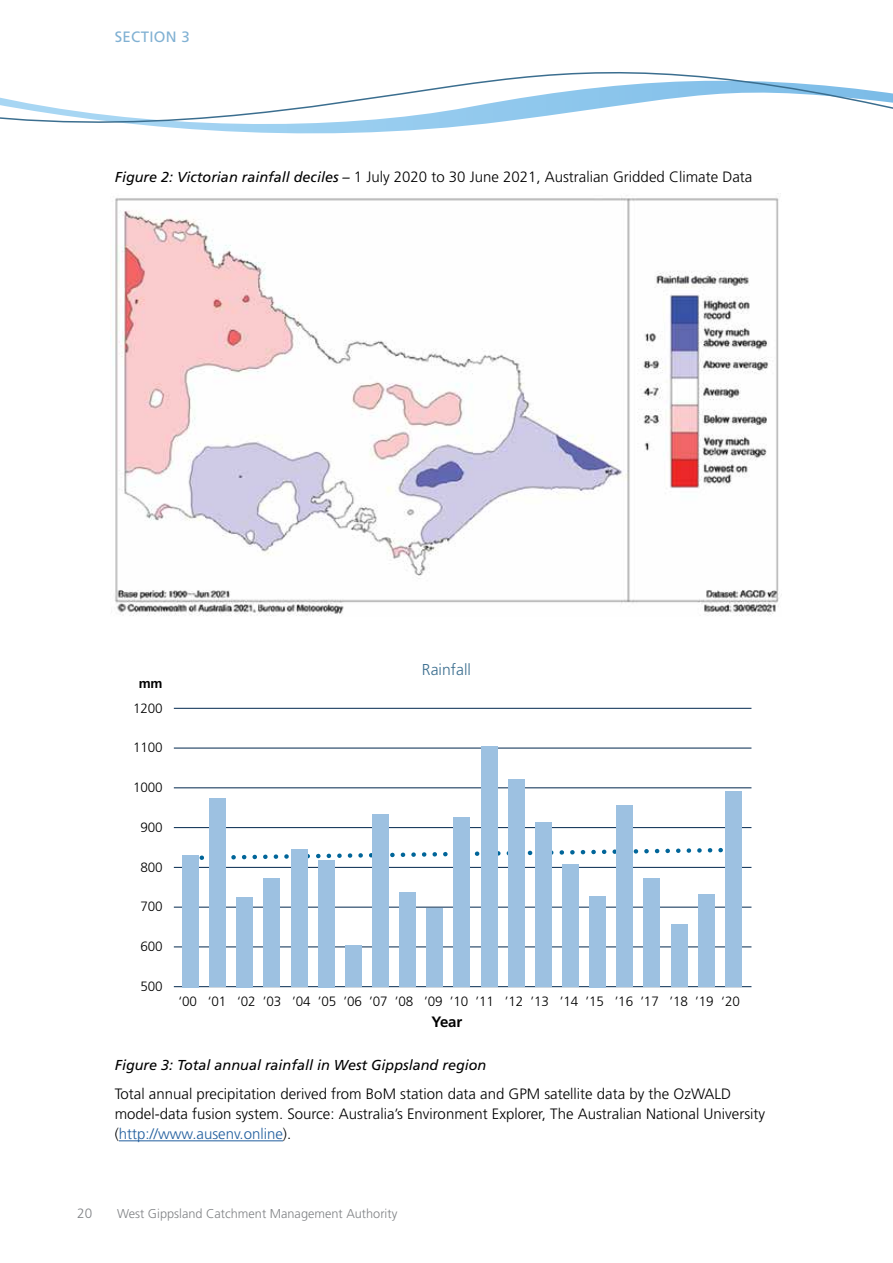
<style>
.page{position:relative;width:893px;height:1263px;background:#fff}
.page>*{position:absolute;margin:0;border:0;box-sizing:border-box;transform-origin:0 0}
.t1{font:300 15.75px "Frutiger";color:#3b6e8f}
.t2{font:300 15px/20.2px "Frutiger";color:#000}
.t3{font:15px "Frutiger";letter-spacing:.02em;color:#81b1d3}
.t4{font:700 15px "Frutiger";color:#000}
.t5{font:italic 14.4px "Frutiger";color:#000}
.t6{font:300 13.5px "Frutiger";letter-spacing:-.01em;color:#000}
.t7{font:300 13.5px "Frutiger";color:#808285}
.t8{font:700 13.5px "Frutiger";color:#000}
.t9{font:300 12.75px "Frutiger";color:#808285}
.s1{font-weight:400;font-style:italic;font-size:14.4px}
.s2{color:#215e9e}
</style>
<div class="page">
<svg style="left:0;top:72px;width:893px;height:62px"></svg>
<img style="left:110px;top:193px;width:672px;height:423px">
<svg style="left:199px;top:847px;width:524px;height:13px"></svg>
<hr style="left:174px;top:708px;width:577px;height:1px;background:#00274d">
<hr style="left:174px;top:787px;width:577px;height:1px;background:#00274d">
<hr style="left:174px;top:827px;width:577px;height:1px;background:#00274d">
<hr style="left:174px;top:867px;width:577px;height:1px;background:#00274d">
<hr style="left:174px;top:748px;width:577px;height:1px;background:#00274d">
<hr style="left:174px;top:907px;width:577px;height:1px;background:#00274d">
<hr style="left:174px;top:946px;width:577px;height:1px;background:#00274d">
<hr style="left:174px;top:986px;width:577px;height:1px;background:#00274d">
<div style="left:182px;top:855px;width:17px;height:132px;background:#9dc1e1"></div>
<div style="left:236px;top:897px;width:17px;height:90px;background:#9dc1e1"></div>
<div style="left:345px;top:946px;width:17px;height:41px;background:#9dc1e1"></div>
<div style="left:372px;top:815px;width:17px;height:172px;background:#9dc1e1"></div>
<div style="left:399px;top:893px;width:17px;height:94px;background:#9dc1e1"></div>
<div style="left:426px;top:909px;width:17px;height:78px;background:#9dc1e1"></div>
<div style="left:453px;top:817px;width:17px;height:170px;background:#9dc1e1"></div>
<div style="left:481px;top:747px;width:17px;height:240px;background:#9dc1e1"></div>
<div style="left:508px;top:779px;width:17px;height:208px;background:#9dc1e1"></div>
<div style="left:535px;top:823px;width:17px;height:164px;background:#9dc1e1"></div>
<div style="left:562px;top:865px;width:17px;height:122px;background:#9dc1e1"></div>
<div style="left:589px;top:896px;width:17px;height:91px;background:#9dc1e1"></div>
<div style="left:616px;top:805px;width:17px;height:182px;background:#9dc1e1"></div>
<div style="left:643px;top:878px;width:17px;height:109px;background:#9dc1e1"></div>
<div style="left:671px;top:924px;width:17px;height:63px;background:#9dc1e1"></div>
<div style="left:698px;top:894px;width:17px;height:93px;background:#9dc1e1"></div>
<div style="left:725px;top:791px;width:17px;height:196px;background:#9dc1e1"></div>
<div style="left:263px;top:878px;width:17px;height:109px;background:#9dc1e1"></div>
<div style="left:291px;top:849px;width:17px;height:138px;background:#9dc1e1"></div>
<div style="left:318px;top:860px;width:17px;height:127px;background:#9dc1e1"></div>
<div style="left:209px;top:799px;width:17px;height:188px;background:#9dc1e1"></div>
<hr style="left:119px;top:1140px;width:164px;height:1px;background:#215e9e">
<p class="t3" style="left:115px;top:28px;width:76px">SECTION 3</p>
<p class="t2" style="left:115px;top:167px;width:639px"><span class="s1">Figure 2: Victorian rainfall deciles –</span> 1 July 2020 to 30 June 2021, Australian Gridded Climate Data</p>
<p class="t8" style="left:139px;top:675px;width:25px">mm</p>
<p class="t6" style="left:133px;top:700px;width:31px">1200</p>
<p class="t6" style="left:133px;top:740px;width:31px">1100</p>
<p class="t6" style="left:133px;top:780px;width:31px">1000</p>
<p class="t6" style="left:140px;top:820px;width:24px">900</p>
<p class="t6" style="left:140px;top:859px;width:24px">800</p>
<p class="t6" style="left:140px;top:899px;width:24px">700</p>
<p class="t6" style="left:140px;top:939px;width:24px">600</p>
<p class="t6" style="left:140px;top:978px;width:24px">500</p>
<p class="t1" style="left:422px;top:660px;width:50px">Rainfall</p>
<p class="t6" style="left:179px;top:993px;width:563px">‘00 ‘01 ‘02 ’03 ’04 ’05 ’06 ’07 ’08 ’09 ’10 ’11 ’12 ’13 ’14 ’15 ’16 ’17 ’18 ’19 ‘20</p>
<p class="t4" style="left:432px;top:1013px;width:32px">Year</p>
<p class="t5" style="left:115px;top:1057px;width:373px">Figure 3: Total annual rainfall in West Gippsland region</p>
<p class="t2" style="left:115px;top:1083px;width:652px">Total annual precipitation derived from BoM station data and GPM satellite data by the OzWALD model-data fusion system. Source: Australia’s Environment Explorer, The Australian National University (<span class="s2">http://www.ausenv.online</span>).</p>
<p class="t7" style="left:77px;top:1205px;width:17px">20</p>
<p class="t9" style="left:117px;top:1206px;width:282px">West Gippsland Catchment Management Authority</p>
</div>
